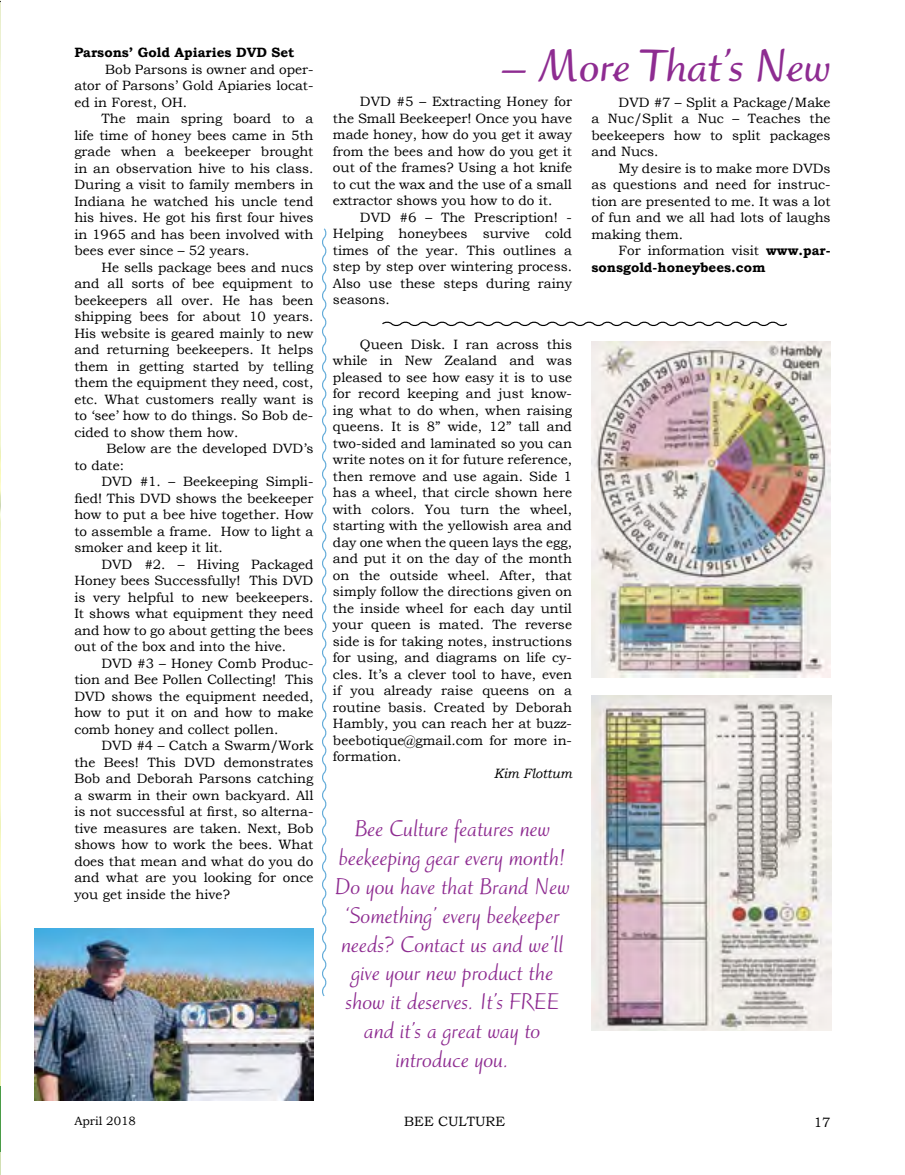
<style>
.page{position:relative;width:905px;height:1175px;background:#fff}
.page>*{position:absolute;margin:0;border:0;box-sizing:border-box;transform-origin:0 0}
.t1{font:700 48px "Ruzicka Freehand LT Std";color:#8e2c91}
.t2{font:24px/28.8px "Ruzicka Freehand LT Std";color:#8e2c91;text-align:center}
.t3{font:13.5px/16.5px "Bookman Old Style";color:#000;text-align:justify}
.t4{font:700 13.5px/16.5px "Bookman Old Style";color:#000}
.t5{font:italic 13.5px "Bookman Old Style";color:#000}
.t6{font:12px "Bookman Old Style";color:#000}
.s1{font-weight:400}
</style>
<div class="page">
<img style="left:0;top:3px;width:1px;height:1171px">
<hr style="left:0;top:1086px;width:1px;height:65px;background:#4a9c46">
<img style="left:35px;top:928px;width:278px;height:172px">
<svg style="left:322px;top:228px;width:5px;height:769px"></svg>
<svg style="left:382px;top:321px;width:405px;height:6px"></svg>
<img style="left:591px;top:695px;width:240px;height:335px">
<img style="left:591px;top:341px;width:239px;height:336px">
<p class="t4" style="left:74px;top:44px;width:222px">Parsons’ Gold Apiaries DVD Set</p>
<p class="t3" style="left:74px;top:61px;width:240px;text-indent:31px">Bob Parsons is owner and oper&shy;ator of Parsons’ Gold Apiaries locat&shy;ed in Forest, OH.</p>
<p class="t3" style="left:74px;top:110px;width:240px;text-indent:27px">The main spring board to a life time of honey bees came in 5th grade when a beekeeper brought in an observation hive to his class.<br>During a visit to family members in Indiana he watched his uncle tend his hives. He got his first four hives in 1965 and has been involved with bees ever since – 52 years.</p>
<p class="t3" style="left:74px;top:259px;width:240px;text-indent:27px">He sells package bees and nucs and all sorts of bee equipment to beekeepers all over. He has been shipping bees for about 10 years.<br>His website is geared mainly to new and returning beekeepers. It helps them in getting started by telling them the equipment they need, cost, etc. What customers really want is to ‘see’ how to do things. So Bob de&shy;cided to show them how.</p>
<p class="t3" style="left:74px;top:440px;width:240px;text-indent:32px">Below are the developed DVD’s to date:</p>
<p class="t3" style="left:74px;top:473px;width:240px;text-indent:27px">DVD #1. – Beekeeping Simpli&shy;fied! This DVD shows the beekeeper how to put a bee hive together. How to assemble a frame. How to light a smoker and keep it lit.</p>
<p class="t3" style="left:74px;top:556px;width:240px;text-indent:27px">DVD #2. – Hiving Packaged Honey bees Successfully! This DVD is very helpful to new beekeepers.<br>It shows what equipment they need and how to go about getting the bees out of the box and into the hive.</p>
<p class="t3" style="left:74px;top:655px;width:240px;text-indent:27px">DVD #3 – Honey Comb Produc&shy;tion and Bee Pollen Collecting! This DVD shows the equipment needed, how to put it on and how to make comb honey and collect pollen.</p>
<p class="t3" style="left:74px;top:737px;width:240px;text-indent:27px">DVD #4 – Catch a Swarm/Work the Bees! This DVD demonstrates Bob and Deborah Parsons catching a swarm in their own backyard. All is not successful at first, so alterna&shy;tive measures are taken. Next, Bob shows how to work the bees. What does that mean and what do you do and what are you looking for once you get inside the hive?</p>
<h1 class="t1" style="left:503px;top:38px;width:329px">– More That’s New</h1>
<p class="t3" style="left:333px;top:93px;width:240px;text-indent:27px">DVD #5 – Extracting Honey for the Small Beekeeper! Once you have made honey, how do you get it away from the bees and how do you get it out of the frames? Using a hot knife to cut the wax and the use of a small extractor shows you how to do it.</p>
<p class="t3" style="left:333px;top:209px;width:240px;text-indent:27px">DVD #6 – The Prescription! - Helping honeybees survive cold times of the year. This outlines a step by step over wintering process.<br>Also use these steps during rainy seasons.</p>
<p class="t3" style="left:333px;top:336px;width:240px;text-indent:27px">Queen Disk. I ran across this while in New Zealand and was pleased to see how easy it is to use for record keeping and just know&shy;ing what to do when, when raising queens. It is 8” wide, 12” tall and two-sided and laminated so you can write notes on it for future reference, then remove and use again. Side 1 has a wheel, that circle shown here with colors. You turn the wheel, starting with the yellowish area and day one when the queen lays the egg, and put it on the day of the month on the outside wheel. After, that simply follow the directions given on the inside wheel for each day until your queen is mated. The reverse side is for taking notes, instructions for using, and diagrams on life cy&shy;cles. It’s a clever tool to have, even if you already raise queens on a routine basis. Created by Deborah Hambly, you can reach her at buzz&shy;beebotique@gmail.com for more in&shy;formation.</p>
<p class="t5" style="left:493px;top:764px;width:80px">Kim Flottum</p>
<h2 class="t2" style="left:335px;top:815px;width:236px">Bee Culture features new beekeeping gear every month!<br>Do you have that Brand New ‘Something’ every beekeeper needs? Contact us and we’ll give your new product the show it deserves. It’s FREE and it’s a great way to introduce you.</h2>
<p class="t3" style="left:591px;top:94px;width:240px;text-indent:27px">DVD #7 – Split a Package/Make a Nuc/Split a Nuc – Teaches the beekeepers how to split packages and Nucs.</p>
<p class="t3" style="left:591px;top:160px;width:240px;text-indent:27px">My desire is to make more DVDs as questions and need for instruc&shy;tion are presented to me. It was a lot of fun and we all had lots of laughs making them.</p>
<p class="t4" style="left:591px;top:242px;width:240px;text-indent:27px"><span class="s1">For information visit</span> www.par&shy;sonsgold-honeybees.com</p>
<p class="t6" style="left:74px;top:1112px;width:63px">April 2018</p>
<p class="t3" style="left:404px;top:1112px;width:102px">BEE CULTURE</p>
<p class="t3" style="left:813px;top:1114px;width:18px">17</p>
</div>
